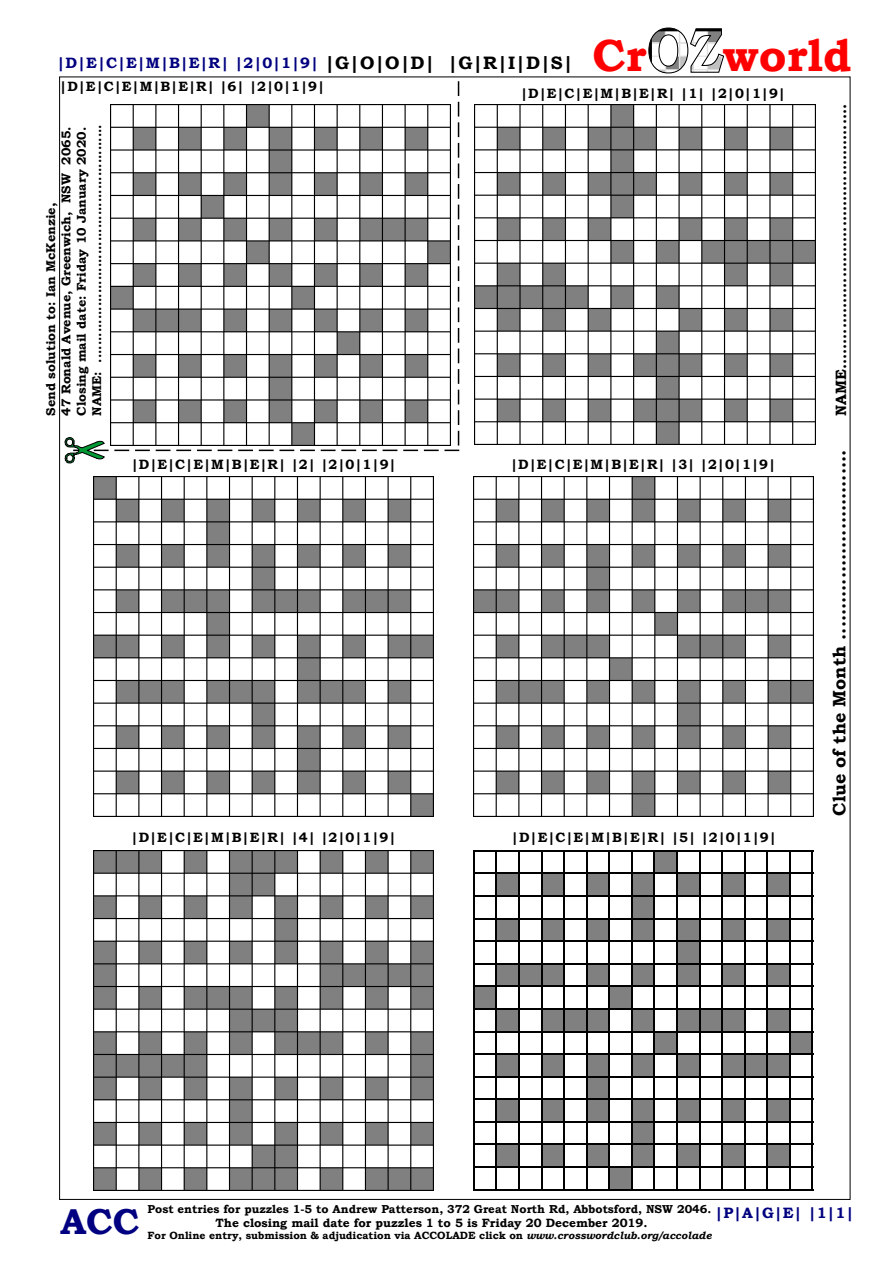
<style>
.page{position:relative;width:893px;height:1263px;background:#fff}
.page>*{position:absolute;margin:0;border:0;box-sizing:border-box;transform-origin:0 0}
.t1{font:700 45px "Bookman Old Style";color:#f00}
.t2{font:700 36px "Bookman Old Style";color:#000080}
.t3{font:700 18px "Bookman Old Style";color:#000}
.t4{font:700 15px "Bookman Old Style";color:#000}
.t5{font:700 15px "Bookman Old Style";color:#000080}
.t6{font:700 13.5px "Bookman Old Style";color:#000}
.t7{font:700 12.75px/15.3px "Bookman Old Style";color:#000}
.t8{font:700 12px "Bookman Old Style";color:#000}
.t9{font:700 11.55px "Bookman Old Style";color:#000}
.t10{font:700 10.5px "Bookman Old Style";color:#000}
.s1{font-size:13.5px}
.s2{font-style:italic}
</style>
<div class="page">
<svg style="left:648px;top:27px;width:76px;height:47px"></svg>
<svg style="left:64px;top:81px;width:395px;height:383px"></svg>
<img style="left:475px;top:104px;width:340px;height:341px">
<img style="left:94px;top:476px;width:340px;height:340px">
<img style="left:473px;top:476px;width:340px;height:340px">
<img style="left:94px;top:850px;width:340px;height:341px">
<div style="left:655px;top:852px;width:21px;height:21px;background:#808080"></div>
<div style="left:497px;top:874px;width:21px;height:21px;background:#808080"></div>
<div style="left:542px;top:874px;width:21px;height:21px;background:#808080"></div>
<div style="left:587px;top:874px;width:21px;height:21px;background:#808080"></div>
<div style="left:633px;top:874px;width:21px;height:21px;background:#808080"></div>
<div style="left:678px;top:874px;width:21px;height:21px;background:#808080"></div>
<div style="left:723px;top:874px;width:21px;height:21px;background:#808080"></div>
<div style="left:768px;top:874px;width:21px;height:21px;background:#808080"></div>
<div style="left:633px;top:897px;width:21px;height:21px;background:#808080"></div>
<div style="left:497px;top:919px;width:21px;height:21px;background:#808080"></div>
<div style="left:542px;top:919px;width:21px;height:21px;background:#808080"></div>
<div style="left:587px;top:919px;width:21px;height:21px;background:#808080"></div>
<div style="left:633px;top:919px;width:21px;height:21px;background:#808080"></div>
<div style="left:678px;top:919px;width:21px;height:21px;background:#808080"></div>
<div style="left:723px;top:919px;width:21px;height:21px;background:#808080"></div>
<div style="left:768px;top:919px;width:21px;height:21px;background:#808080"></div>
<div style="left:678px;top:942px;width:21px;height:21px;background:#808080"></div>
<div style="left:497px;top:964px;width:21px;height:21px;background:#808080"></div>
<div style="left:520px;top:964px;width:21px;height:21px;background:#808080"></div>
<div style="left:542px;top:964px;width:21px;height:21px;background:#808080"></div>
<div style="left:587px;top:964px;width:21px;height:21px;background:#808080"></div>
<div style="left:633px;top:964px;width:21px;height:21px;background:#808080"></div>
<div style="left:678px;top:964px;width:21px;height:21px;background:#808080"></div>
<div style="left:723px;top:964px;width:21px;height:21px;background:#808080"></div>
<div style="left:768px;top:964px;width:21px;height:21px;background:#808080"></div>
<div style="left:475px;top:987px;width:21px;height:21px;background:#808080"></div>
<div style="left:610px;top:987px;width:21px;height:21px;background:#808080"></div>
<div style="left:497px;top:1010px;width:21px;height:21px;background:#808080"></div>
<div style="left:542px;top:1010px;width:21px;height:21px;background:#808080"></div>
<div style="left:565px;top:1010px;width:21px;height:21px;background:#808080"></div>
<div style="left:587px;top:1010px;width:21px;height:21px;background:#808080"></div>
<div style="left:633px;top:1010px;width:21px;height:21px;background:#808080"></div>
<div style="left:678px;top:1010px;width:21px;height:21px;background:#808080"></div>
<div style="left:700px;top:1010px;width:21px;height:21px;background:#808080"></div>
<div style="left:723px;top:1010px;width:21px;height:21px;background:#808080"></div>
<div style="left:768px;top:1010px;width:21px;height:21px;background:#808080"></div>
<div style="left:655px;top:1032px;width:21px;height:21px;background:#808080"></div>
<div style="left:791px;top:1032px;width:21px;height:21px;background:#808080"></div>
<div style="left:497px;top:1055px;width:21px;height:21px;background:#808080"></div>
<div style="left:542px;top:1055px;width:21px;height:21px;background:#808080"></div>
<div style="left:587px;top:1055px;width:21px;height:21px;background:#808080"></div>
<div style="left:633px;top:1055px;width:21px;height:21px;background:#808080"></div>
<div style="left:678px;top:1055px;width:21px;height:21px;background:#808080"></div>
<div style="left:723px;top:1055px;width:21px;height:21px;background:#808080"></div>
<div style="left:745px;top:1055px;width:21px;height:21px;background:#808080"></div>
<div style="left:768px;top:1055px;width:21px;height:21px;background:#808080"></div>
<div style="left:587px;top:1077px;width:21px;height:21px;background:#808080"></div>
<div style="left:497px;top:1100px;width:21px;height:21px;background:#808080"></div>
<div style="left:542px;top:1100px;width:21px;height:21px;background:#808080"></div>
<div style="left:587px;top:1100px;width:21px;height:21px;background:#808080"></div>
<div style="left:633px;top:1100px;width:21px;height:21px;background:#808080"></div>
<div style="left:678px;top:1100px;width:21px;height:21px;background:#808080"></div>
<div style="left:723px;top:1100px;width:21px;height:21px;background:#808080"></div>
<div style="left:768px;top:1100px;width:21px;height:21px;background:#808080"></div>
<div style="left:633px;top:1122px;width:21px;height:21px;background:#808080"></div>
<div style="left:497px;top:1145px;width:21px;height:21px;background:#808080"></div>
<div style="left:542px;top:1145px;width:21px;height:21px;background:#808080"></div>
<div style="left:587px;top:1145px;width:21px;height:21px;background:#808080"></div>
<div style="left:633px;top:1145px;width:21px;height:21px;background:#808080"></div>
<div style="left:678px;top:1145px;width:21px;height:21px;background:#808080"></div>
<div style="left:723px;top:1145px;width:21px;height:21px;background:#808080"></div>
<div style="left:768px;top:1145px;width:21px;height:21px;background:#808080"></div>
<div style="left:610px;top:1168px;width:21px;height:21px;background:#808080"></div>
<hr style="left:473px;top:850px;width:2px;height:340px;background:#000">
<hr style="left:496px;top:850px;width:1px;height:340px;background:#000">
<hr style="left:518px;top:850px;width:2px;height:340px;background:#000">
<hr style="left:541px;top:850px;width:1px;height:340px;background:#000">
<hr style="left:563px;top:850px;width:2px;height:340px;background:#000">
<hr style="left:586px;top:850px;width:1px;height:340px;background:#000">
<hr style="left:608px;top:850px;width:2px;height:340px;background:#000">
<hr style="left:631px;top:850px;width:2px;height:340px;background:#000">
<hr style="left:654px;top:850px;width:1px;height:340px;background:#000">
<hr style="left:676px;top:850px;width:2px;height:340px;background:#000">
<hr style="left:699px;top:850px;width:1px;height:340px;background:#000">
<hr style="left:721px;top:850px;width:2px;height:340px;background:#000">
<hr style="left:744px;top:850px;width:1px;height:340px;background:#000">
<hr style="left:766px;top:850px;width:2px;height:340px;background:#000">
<hr style="left:789px;top:850px;width:2px;height:340px;background:#000">
<hr style="left:812px;top:850px;width:1px;height:340px;background:#000">
<hr style="left:473px;top:850px;width:340px;height:2px;background:#000">
<hr style="left:473px;top:873px;width:340px;height:1px;background:#000">
<hr style="left:473px;top:895px;width:340px;height:2px;background:#000">
<hr style="left:473px;top:918px;width:340px;height:1px;background:#000">
<hr style="left:473px;top:940px;width:340px;height:2px;background:#000">
<hr style="left:473px;top:963px;width:340px;height:1px;background:#000">
<hr style="left:473px;top:985px;width:340px;height:2px;background:#000">
<hr style="left:473px;top:1008px;width:340px;height:2px;background:#000">
<hr style="left:473px;top:1031px;width:340px;height:1px;background:#000">
<hr style="left:473px;top:1053px;width:340px;height:2px;background:#000">
<hr style="left:473px;top:1076px;width:340px;height:1px;background:#000">
<hr style="left:473px;top:1098px;width:340px;height:2px;background:#000">
<hr style="left:473px;top:1121px;width:340px;height:1px;background:#000">
<hr style="left:473px;top:1143px;width:340px;height:2px;background:#000">
<hr style="left:473px;top:1166px;width:340px;height:2px;background:#000">
<hr style="left:473px;top:1189px;width:340px;height:1px;background:#000">
<img style="left:111px;top:105px;width:340px;height:340px">
<p class="t5" style="left:57px;top:52px;width:264px">|D|E|C|E|M|B|E|R| |2|0|1|9|</p>
<h3 class="t3" style="left:324px;top:49px;width:251px">|G|O|O|D| |G|R|I|D|S|</h3>
<h1 class="t1" style="left:592px;top:23px;width:56px">Cr</h1>
<h1 class="t1" style="left:723px;top:23px;width:130px">world</h1>
<p class="t6" style="left:59px;top:77px;width:267px">|D|E|C|E|M|B|E|R| |6| |2|0|1|9|</p>
<p class="t7" style="left:43px;top:416px;width:293px;rotate:-90deg">Send solution to: Ian McKenzie<span class="s1">,<br></span>47 Ronald Avenue, Greenwich, NSW 2065.<br>Closing mail date: Friday 10 January 2020.<br>NAME: .......................................................</p>
<p class="t6" style="left:131px;top:454px;width:267px">|D|E|C|E|M|B|E|R| |2| |2|0|1|9|</p>
<p class="t6" style="left:520px;top:83px;width:267px">|D|E|C|E|M|B|E|R| |1| |2|0|1|9|</p>
<p class="t6" style="left:510px;top:454px;width:267px">|D|E|C|E|M|B|E|R| |3| |2|0|1|9|</p>
<p class="t6" style="left:131px;top:827px;width:267px">|D|E|C|E|M|B|E|R| |4| |2|0|1|9|</p>
<p class="t6" style="left:511px;top:827px;width:267px">|D|E|C|E|M|B|E|R| |5| |2|0|1|9|</p>
<p class="t4" style="left:830px;top:416px;width:314px;rotate:-90deg">NAME....................................................</p>
<h3 class="t3" style="left:826px;top:816px;width:367px;rotate:-90deg">Clue of the Month ...............................</h3>
<h2 class="t2" style="left:60px;top:1195px;width:81px">ACC</h2>
<p class="t9" style="left:148px;top:1200px;width:565px">Post entries for puzzles 1-5 to Andrew Patterson, 372 Great North Rd, Abbotsford, NSW 2046.</p>
<p class="t8" style="left:215px;top:1214px;width:434px">The closing mail date for puzzles 1 to 5 is Friday 20 December 2019.</p>
<p class="t10" style="left:147px;top:1228px;width:566px">For Online entry, submission &amp; adjudication via ACCOLADE click on <span class="s2">www.crosswordclub.org/accolade</span></p>
<p class="t5" style="left:714px;top:1202px;width:142px">|P|A|G|E| |1|1|</p>
</div>
